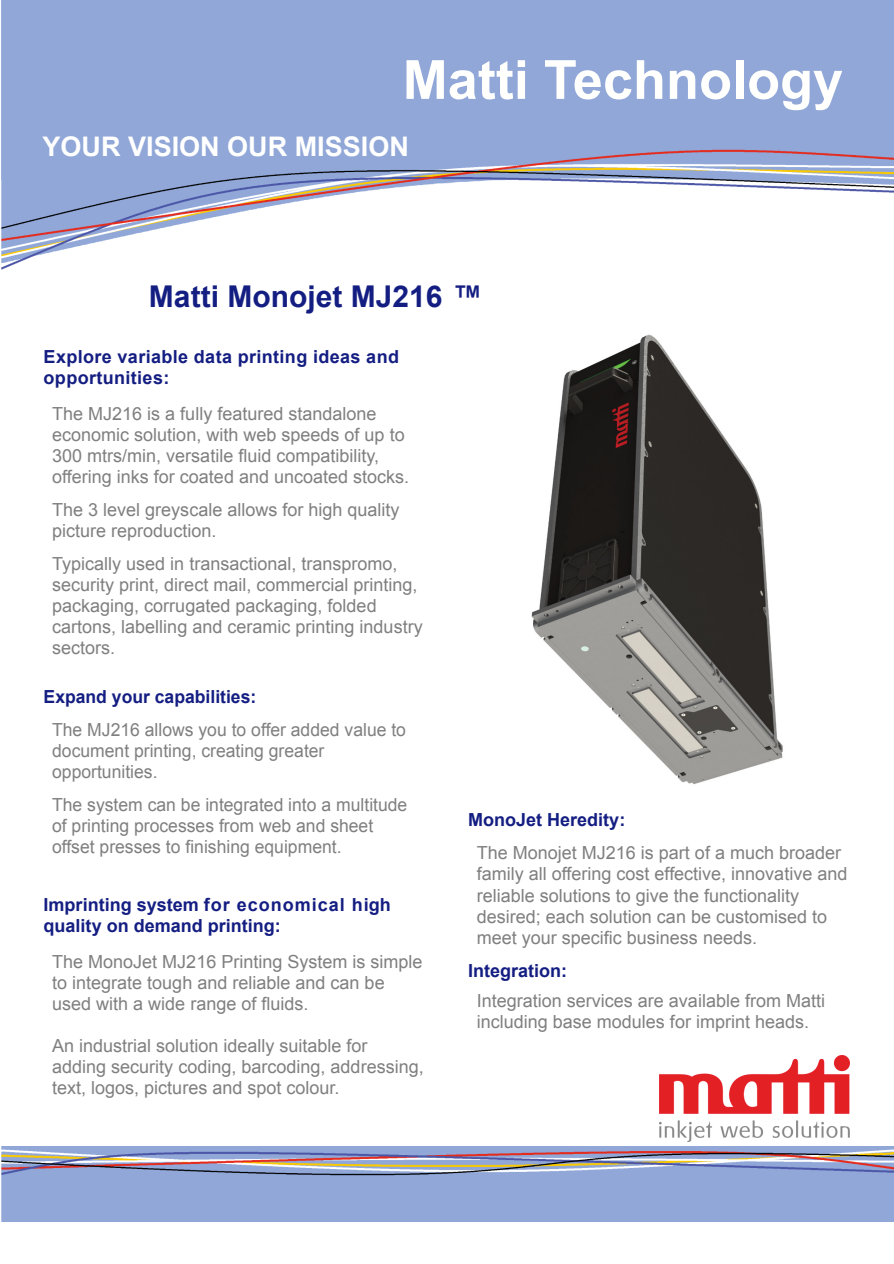
<style>
.page{position:relative;width:894px;height:1264px;background:#fff}
.page>*{position:absolute;margin:0;border:0;box-sizing:border-box;transform-origin:0 0}
.t1{font:700 54px "Arial";color:#fffffe}
.t2{font:700 30px "Arial";color:#141e82}
.t3{font:700 27px "Arial";color:#fff}
.t4{font:18px/21px "Arial";color:#7f7f7f}
.t5{font:700 18px/21.3px "Arial";color:#141e82}
.t6{font:700 18px/21px "Arial";letter-spacing:.02em;color:#141e82}
</style>
<div class="page">
<img style="left:1px;top:0;width:892px;height:270px">
<img style="left:659px;top:1055px;width:190px;height:86px">
<img style="left:1px;top:1146px;width:892px;height:74px">
<img style="left:531px;top:334px;width:252px;height:450px">
<h1 class="t1" style="left:402px;top:59px;width:442px">Matti Technology</h1>
<h3 class="t3" style="left:43px;top:136px;width:368px">YOUR VISION OUR MISSION</h3>
<h2 class="t2" style="left:149px;top:285px;width:335px">Matti Monojet MJ216 ™</h2>
<p class="t6" style="left:44px;top:347px;width:357px">Explore variable data printing ideas and opportunities:</p>
<p class="t4" style="left:52px;top:404px;width:358px">The MJ216 is a fully featured standalone economic solution, with web speeds of up to 300 mtrs/min, versatile fluid compatibility, offering inks for coated and uncoated stocks.</p>
<p class="t4" style="left:52px;top:500px;width:349px">The 3 level greyscale allows for high quality picture reproduction.</p>
<p class="t4" style="left:52px;top:554px;width:372px">Typically used in transactional, transpromo, security print, direct mail, commercial printing, packaging, corrugated packaging, folded cartons, labelling and ceramic printing industry sectors.</p>
<p class="t5" style="left:44px;top:687px;width:214px">Expand your capabilities:</p>
<p class="t4" style="left:52px;top:720px;width:355px">The MJ216 allows you to offer added value to document printing, creating greater opportunities.</p>
<p class="t4" style="left:52px;top:795px;width:356px">The system can be integrated into a multitude of printing processes from web and sheet offset presses to finishing equipment.</p>
<p class="t5" style="left:44px;top:895px;width:349px">Imprinting system for economical high quality on demand printing:</p>
<p class="t4" style="left:52px;top:953px;width:372px">The MonoJet MJ216 Printing System is simple to integrate tough and reliable and can be used with a wide range of fluids.</p>
<p class="t4" style="left:52px;top:1037px;width:373px">An industrial solution ideally suitable for adding security coding, barcoding, addressing, text, logos, pictures and spot colour.</p>
<p class="t5" style="left:468px;top:811px;width:159px">MonoJet Heredity:</p>
<p class="t4" style="left:476px;top:844px;width:372px">The Monojet MJ216 is part of a much broader family all offering cost effective, innovative and reliable solutions to give the functionality desired; each solution can be customised to meet your specific business needs.</p>
<p class="t5" style="left:468px;top:961px;width:100px">Integration:</p>
<p class="t4" style="left:476px;top:991px;width:350px">Integration services are available from Matti including base modules for imprint heads.</p>
</div>
